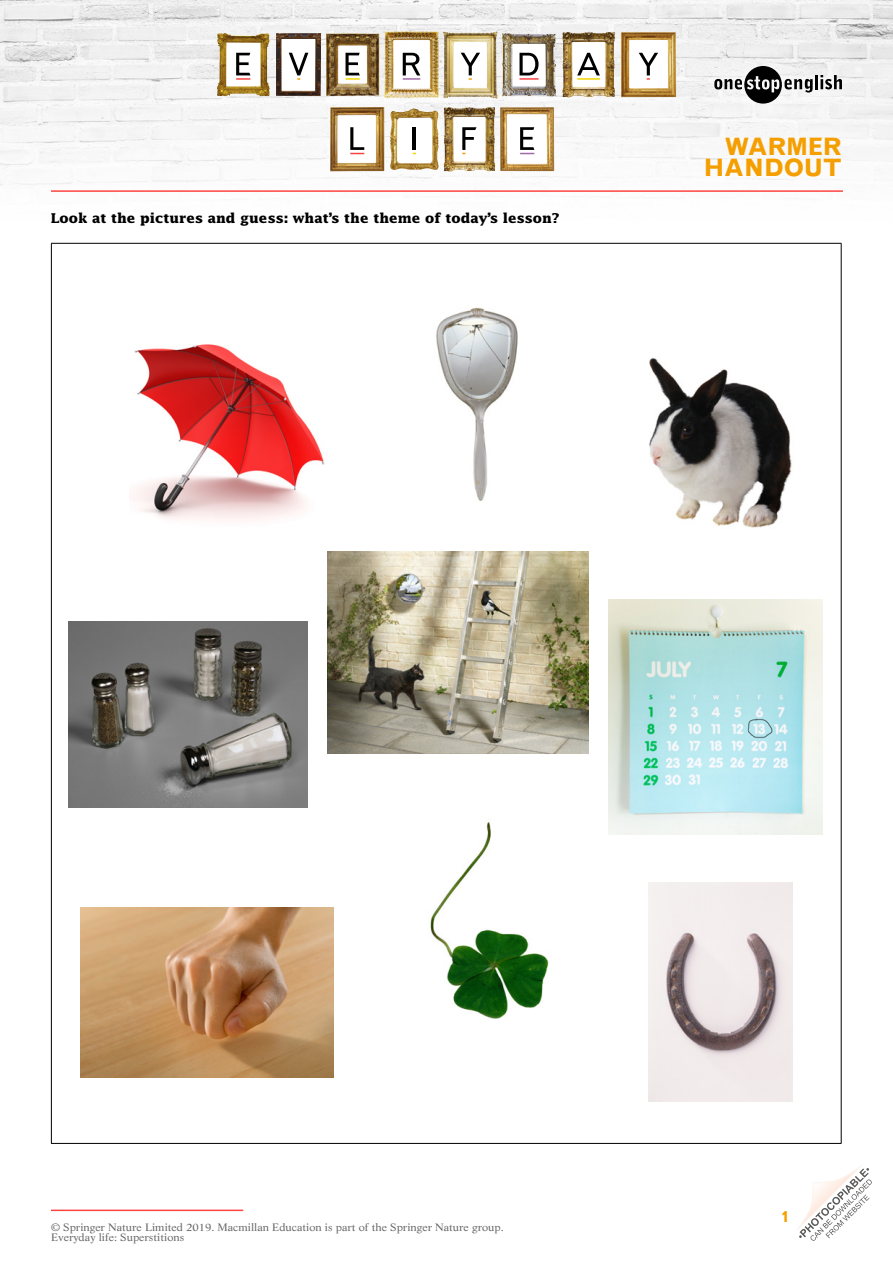
<style>
.page{position:relative;width:893px;height:1263px;background:#fff}
.page>*{position:absolute;margin:0;border:0;box-sizing:border-box;transform-origin:0 0}
._16pt_A_head_right{font:700 24px/21px "Grotesque MT Std";letter-spacing:-.02em;color:#f59e00;text-align:right}
._16pt_A_head_right-2{font:700 15px "Grotesque MT Std";color:#f59e00}
.C_head{font:700 13.5px "Lucida Std";color:#000}
.t1{font:10.5px/10.5px "Life LT Std";color:#646363;scale:1.08 1}
</style>
<div class="page">
<img style="left:0;top:0;width:893px;height:186px">
<hr style="left:51px;top:1209px;width:192px;height:2px;background:#fc4441">
<svg style="left:797px;top:1165px;width:75px;height:76px"></svg>
<svg style="left:695px;top:47px;width:166px;height:76px;fill:#f2f2f2"></svg>
<svg style="left:714px;top:66px;width:99px;height:38px"></svg>
<hr style="left:815px;top:75px;width:3px;height:14px;background:#000">
<svg style="left:820px;top:75px;width:22px;height:14px"></svg>
<hr style="left:51px;top:190px;width:792px;height:2px;background:#fc4441">
<img style="left:621px;top:32px;width:55px;height:65px">
<img style="left:562px;top:32px;width:53px;height:65px">
<img style="left:443px;top:31px;width:55px;height:68px">
<img style="left:217px;top:33px;width:53px;height:63px">
<img style="left:326px;top:33px;width:53px;height:63px">
<img style="left:276px;top:33px;width:45px;height:63px">
<img style="left:384px;top:31px;width:55px;height:67px">
<img style="left:502px;top:33px;width:54px;height:64px">
<svg style="left:236px;top:53px;width:14px;height:27px"></svg>
<svg style="left:346px;top:53px;width:14px;height:27px"></svg>
<svg style="left:289px;top:53px;width:19px;height:27px"></svg>
<svg style="left:403px;top:53px;width:17px;height:27px"></svg>
<svg style="left:461px;top:53px;width:19px;height:27px"></svg>
<hr style="left:519px;top:78px;width:20px;height:2px;background:#fc4441">
<svg style="left:519px;top:53px;width:20px;height:22px"></svg>
<hr style="left:577px;top:78px;width:23px;height:2px;background:#f2d300">
<svg style="left:577px;top:53px;width:23px;height:22px"></svg>
<svg style="left:639px;top:53px;width:19px;height:27px"></svg>
<img style="left:500px;top:107px;width:54px;height:64px">
<img style="left:443px;top:107px;width:52px;height:65px">
<img style="left:390px;top:108px;width:49px;height:62px">
<img style="left:330px;top:107px;width:54px;height:64px">
<svg style="left:350px;top:127px;width:14px;height:27px"></svg>
<hr style="left:413px;top:127px;width:3px;height:23px;background:#000">
<svg style="left:462px;top:127px;width:14px;height:27px"></svg>
<svg style="left:520px;top:127px;width:14px;height:27px"></svg>
<hr style="left:51px;top:243px;width:791px;height:1px;background:#000">
<hr style="left:51px;top:244px;width:1px;height:899px;background:#000">
<hr style="left:841px;top:244px;width:1px;height:899px;background:#000">
<hr style="left:51px;top:1143px;width:791px;height:1px;background:#000">
<img style="left:132px;top:344px;width:193px;height:176px">
<img style="left:68px;top:621px;width:240px;height:186px">
<img style="left:81px;top:908px;width:253px;height:169px">
<img style="left:436px;top:307px;width:82px;height:194px">
<img style="left:328px;top:551px;width:261px;height:202px">
<img style="left:430px;top:822px;width:119px;height:197px">
<img style="left:649px;top:358px;width:143px;height:170px">
<img style="left:609px;top:599px;width:214px;height:236px">
<img style="left:648px;top:883px;width:145px;height:219px">
<p class="C_head" style="left:51px;top:210px;width:510px">Look at the pictures and guess: what’s the theme of today’s lesson?</p>
<p class="_16pt_A_head_right" style="left:704px;top:137px;width:140px">WARMER<br>HANDOUT</p>
<p class="t1" style="left:51px;top:1222px;width:421px">© Springer Nature Limited 2019. Macmillan Education is part of the Springer Nature group.<br>Everyday life: Superstitions</p>
<p class="_16pt_A_head_right-2" style="left:782px;top:1208px;width:9px">1</p>
</div>
